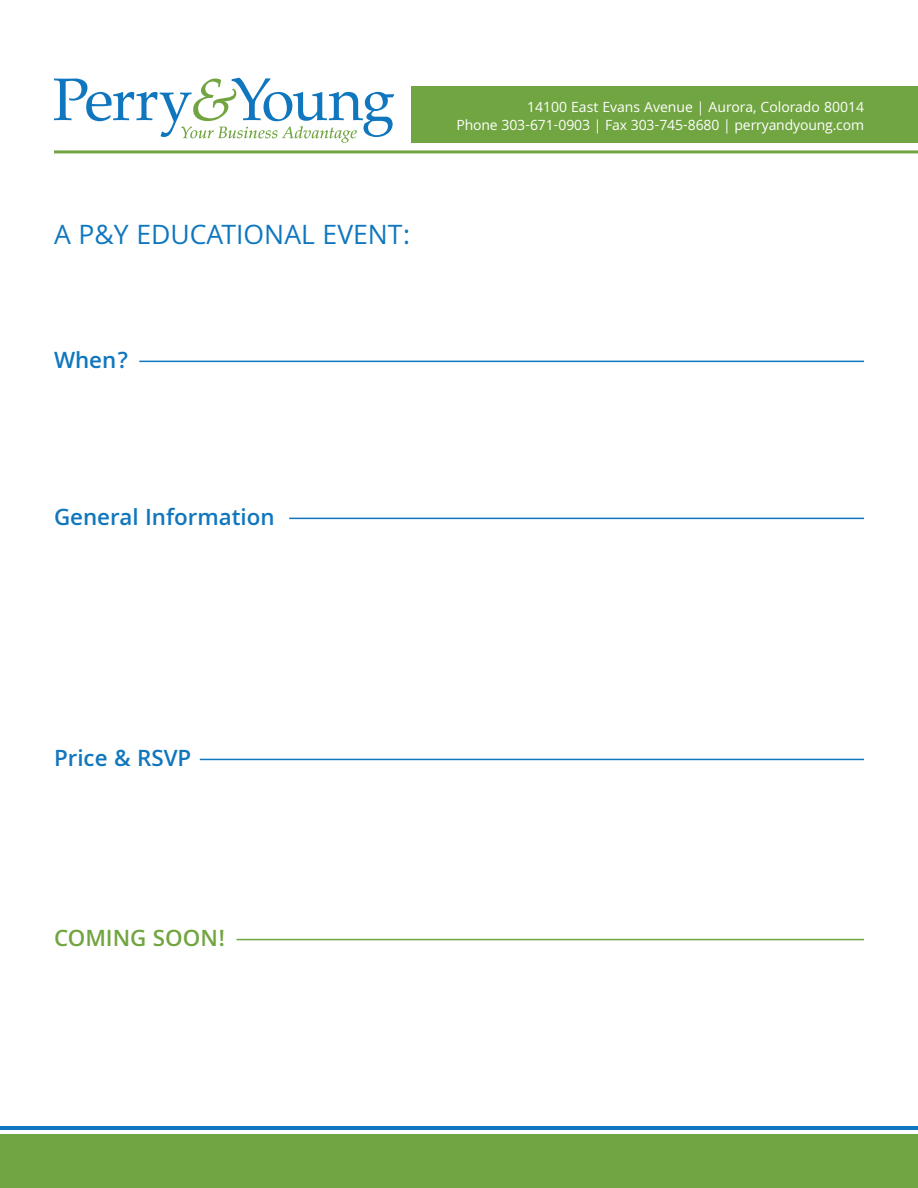
<style>
.page{position:relative;width:918px;height:1188px;background:#fff}
.page>*{position:absolute;margin:0;border:0;box-sizing:border-box;transform-origin:0 0}
.t1{font:28.5px "Khula";color:#1077be}
.t2{font:600 24px "Khula";color:#1077be}
.t3{font:600 24px "Khula";color:#71a541}
.t4{font:15px "Khula";letter-spacing:-.01em;color:#fff}
</style>
<div class="page">
<svg style="left:54px;top:78px;width:340px;height:65px"></svg>
<div style="left:0;top:1134px;width:918px;height:54px;background:#71a541"></div>
<div style="left:411px;top:87px;width:507px;height:56px;background:#71a541"></div>
<hr style="left:139px;top:361px;width:725px;height:1px;background:#1077be">
<hr style="left:54px;top:150px;width:864px;height:3px;background:#71a541">
<hr style="left:0;top:1126px;width:918px;height:4px;background:#1077be">
<hr style="left:289px;top:518px;width:575px;height:1px;background:#1077be">
<hr style="left:200px;top:759px;width:664px;height:1px;background:#1077be">
<hr style="left:237px;top:939px;width:627px;height:1px;background:#71a541">
<p class="t1" style="left:54px;top:217px;width:358px">A P&amp;Y EDUCATIONAL EVENT:</p>
<p class="t2" style="left:54px;top:346px;width:76px">When?</p>
<p class="t4" style="left:527px;top:98px;width:338px">14100 East Evans Avenue | Aurora, Colorado 80014</p>
<p class="t4" style="left:457px;top:116px;width:409px">Phone 303-671-0903 | Fax 303-745-8680 | perryandyoung.com</p>
<p class="t2" style="left:54px;top:503px;width:222px">General Information</p>
<p class="t2" style="left:54px;top:744px;width:139px">Price &amp; RSVP</p>
<p class="t3" style="left:54px;top:924px;width:173px">COMING SOON!</p>
</div>
